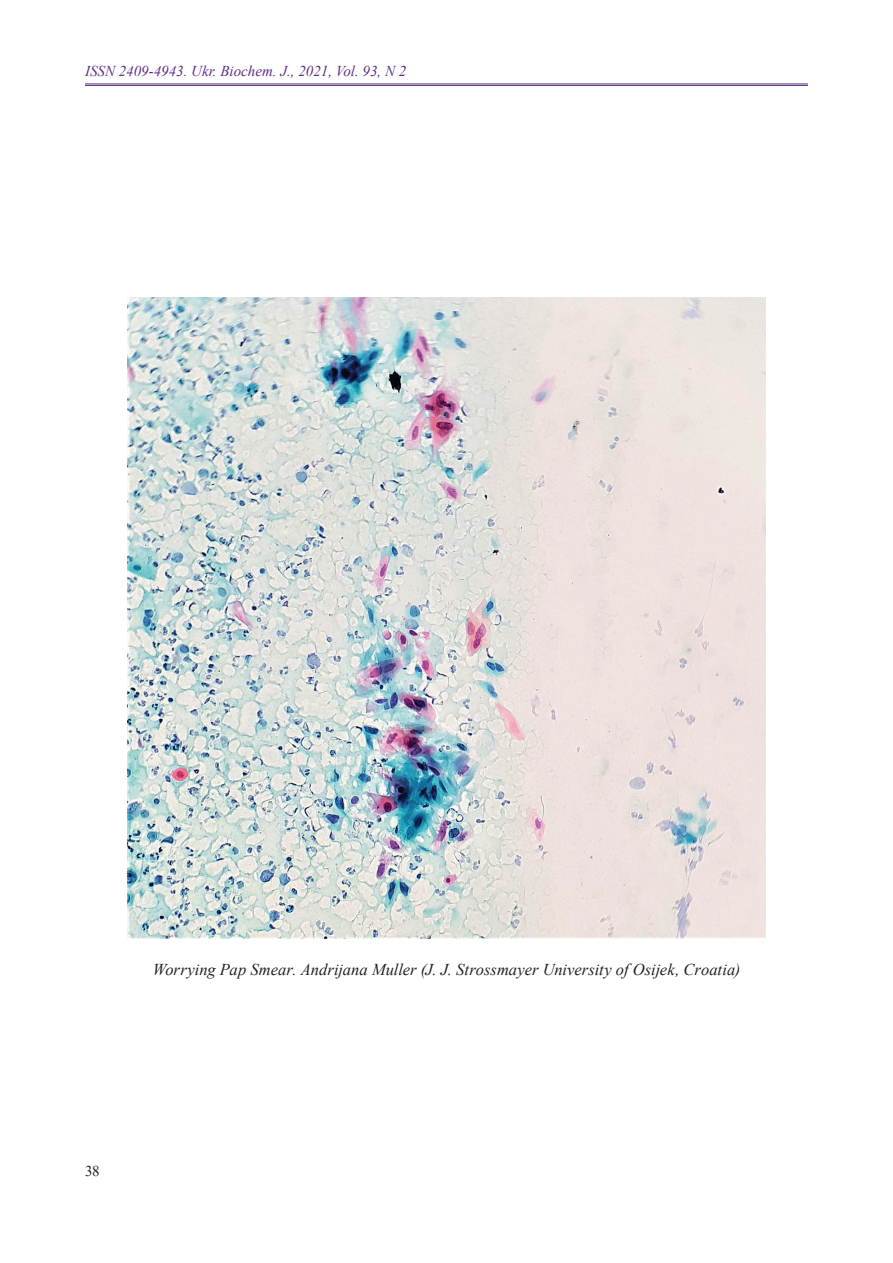
<style>
.page{position:relative;width:893px;height:1263px;background:#fff}
.page>*{position:absolute;margin:0;border:0;box-sizing:border-box;transform-origin:0 0}
.t1{font:italic 16.5px "Times New Roman";color:#231f20}
.t2{font:italic 15px "Times New Roman";color:#5d2e86}
.t3{font:15px "Times New Roman";color:#231f20}
</style>
<div class="page">
<hr style="left:85px;top:84px;width:723px;height:1px;background:#5d2e86">
<hr style="left:85px;top:85px;width:723px;height:1px;background:#5d2e86">
<img style="left:127px;top:298px;width:638px;height:641px">
<p class="t2" style="left:85px;top:61px;width:323px">ISSN 2409-4943. Ukr. Biochem. J., 2021, Vol. 93, N 2</p>
<p class="t1" style="left:153px;top:958px;width:589px">Worrying Pap Smear. Andrijana Muller (J. J. Strossmayer University of Osijek, Croatia)</p>
<p class="t3" style="left:85px;top:1160px;width:16px">38</p>
</div>
